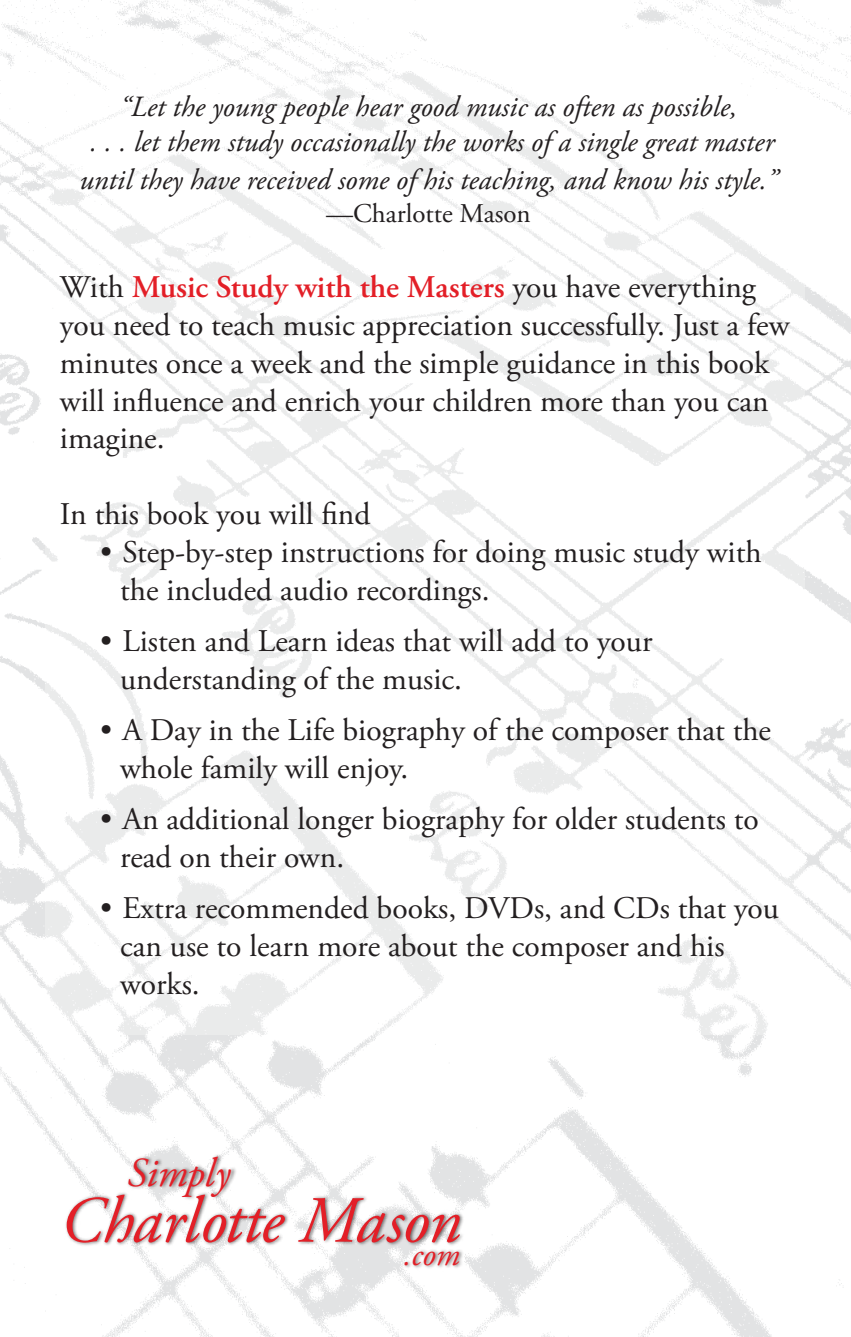
<style>
.page{position:relative;width:851px;height:1337px;background:#fff}
.page>*{position:absolute;margin:0;border:0;box-sizing:border-box;transform-origin:0 0}
.t1{font:italic 65.7px "Adobe Garamond Pro";letter-spacing:-.015em;color:#e31f27}
.t2{font:italic 41.18px "Adobe Garamond Pro";letter-spacing:-.01em;color:#e31f27}
.t3{font:italic 32.85px "Adobe Garamond Pro";color:#e31f27}
.t4{font:31.5px/37.8px "Adobe Garamond Pro";color:#231f20}
.t5{font:italic 29.25px/35.1px "Adobe Garamond Pro";color:#231f20;text-align:center}
.t6{font:27px "Adobe Garamond Pro";color:#231f20}
.s1{font-weight:600;color:#e31f27}
</style>
<div class="page">
<img style="left:0;top:0;width:850px;height:1336px">
<img style="left:56px;top:1181px;width:429px;height:88px">
<img style="left:123px;top:1146px;width:115px;height:58px">
<img style="left:399px;top:1232px;width:67px;height:49px">
<div style="left:45px;top:73px;width:759px;height:962px;background:#fff"></div>
<p class="t5" style="left:90px;top:90px;width:686px">“Let the young people hear good music as often as possible,<br>. . . let them study occasionally the works of a single great master</p>
<p class="t5" style="left:79px;top:163px;width:699px">until they have received some of his teaching, and know his style.”</p>
<p class="t6" style="left:326px;top:197px;width:206px">—Charlotte Mason</p>
<p class="t4" style="left:60px;top:269px;width:731px">With <span class="s1">Music Study with the Masters</span> you have everything you need to teach music appreciation successfully. Just a few minutes once a week and the simple guidance in this book will influence and enrich your children more than you can imagine.</p>
<p class="t4" style="left:60px;top:496px;width:312px">In this book you will find</p>
<p class="t4" style="left:120px;top:534px;width:643px;text-indent:-20px">• Step-by-step instructions for doing music study with the included audio recordings.</p>
<p class="t4" style="left:120px;top:623px;width:534px;text-indent:-20px">• Listen and Learn ideas that will add to your understanding of the music.</p>
<p class="t4" style="left:120px;top:712px;width:652px;text-indent:-20px">• A Day in the Life biography of the composer that the whole family will enjoy.</p>
<p class="t4" style="left:120px;top:801px;width:640px;text-indent:-20px">• An additional longer biography for older students to read on their own.</p>
<p class="t4" style="left:120px;top:890px;width:660px;text-indent:-20px">• Extra recommended books, DVDs, and CDs that you can use to learn more about the composer and his works.</p>
<h2 class="t2" style="left:127px;top:1148px;width:104px">Simply</h2>
<h1 class="t1" style="left:60px;top:1181px;width:402px">Charlotte Mason</h1>
<p class="t3" style="left:403px;top:1235px;width:58px">.com</p>
</div>
